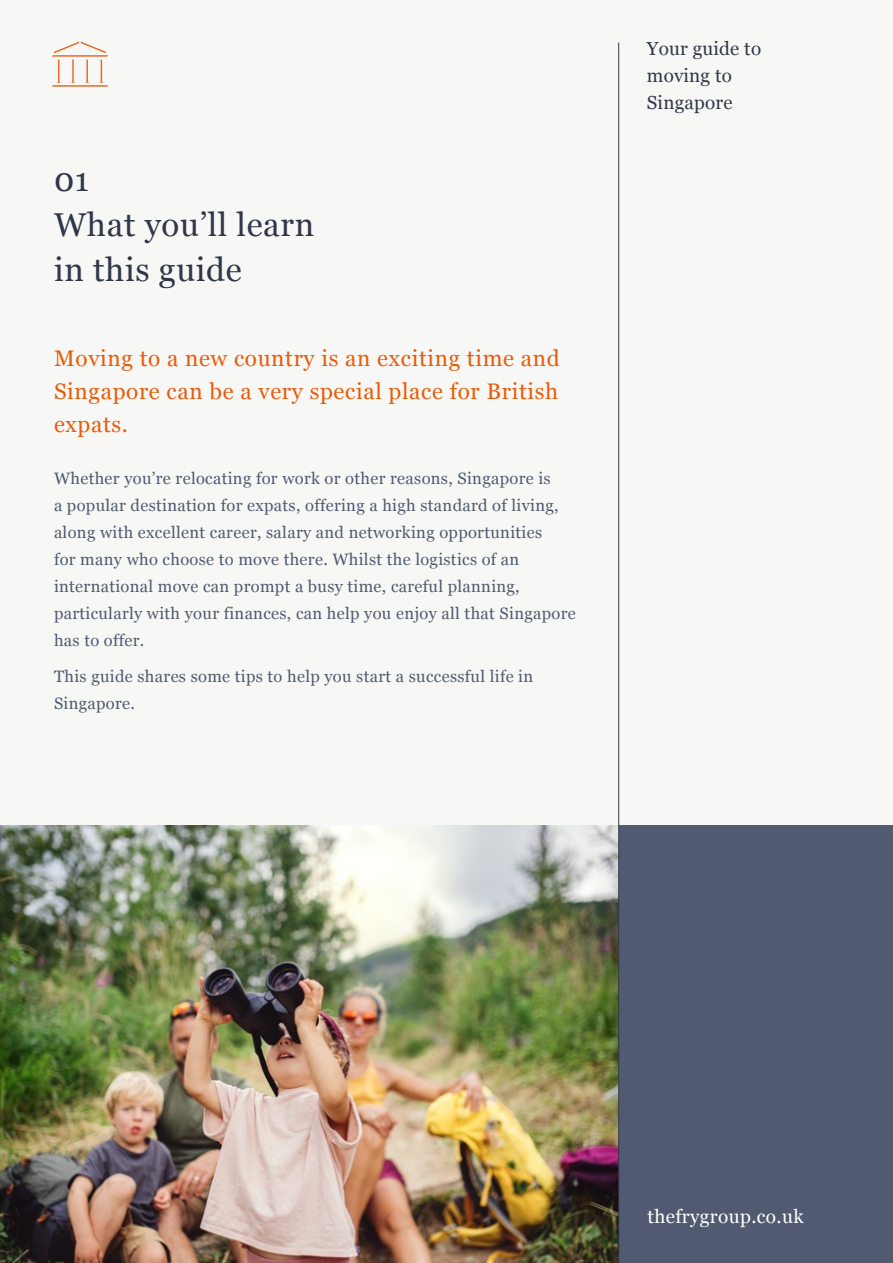
<style>
.page{position:relative;width:893px;height:1263px;background:#f7f8f5}
.page>*{position:absolute;margin:0;border:0;box-sizing:border-box;transform-origin:0 0}
.t1{font:33px/45px "Georgia";letter-spacing:.02em;color:#313749}
.t2{font:22.5px/33px "Georgia";letter-spacing:.03em;color:#ea5b0b;text-align:justify}
.t3{font:19.05px "Georgia";letter-spacing:.02em;color:#fff}
.t4{font:18.9px/27px "Georgia";letter-spacing:.01em;color:#313749}
.t5{font:16.5px/27px "Georgia";letter-spacing:.02em;color:#515a70}
</style>
<div class="page">
<div style="left:618px;top:826px;width:275px;height:437px;background:#515a70"></div>
<img style="left:0;top:826px;width:618px;height:437px">
<svg style="left:52px;top:41px;width:56px;height:46px"></svg>
<hr style="left:618px;top:43px;width:1px;height:1220px;background:#313749">
<h1 class="t1" style="left:54px;top:156px;width:262px">01<br>What you’ll learn in this guide</h1>
<h2 class="t2" style="left:54px;top:340px;width:507px">Moving to a new country is an exciting time and Singapore can be a very special place for British expats.</h2>
<p class="t5" style="left:54px;top:464px;width:523px">Whether you’re relocating for work or other reasons, Singapore is<br>a popular destination for expats, offering a high standard of living, along with excellent career, salary and networking opportunities<br>for many who choose to move there. Whilst the logistics of an international move can prompt a busy time, careful planning, particularly with your finances, can help you enjoy all that Singapore has to offer.</p>
<p class="t5" style="left:54px;top:662px;width:481px">This guide shares some tips to help you start a successful life in<br>Singapore.</p>
<p class="t4" style="left:647px;top:34px;width:116px">Your guide to moving to<br>Singapore</p>
<p class="t3" style="left:647px;top:1203px;width:158px">thefrygroup.co.uk</p>
</div>
